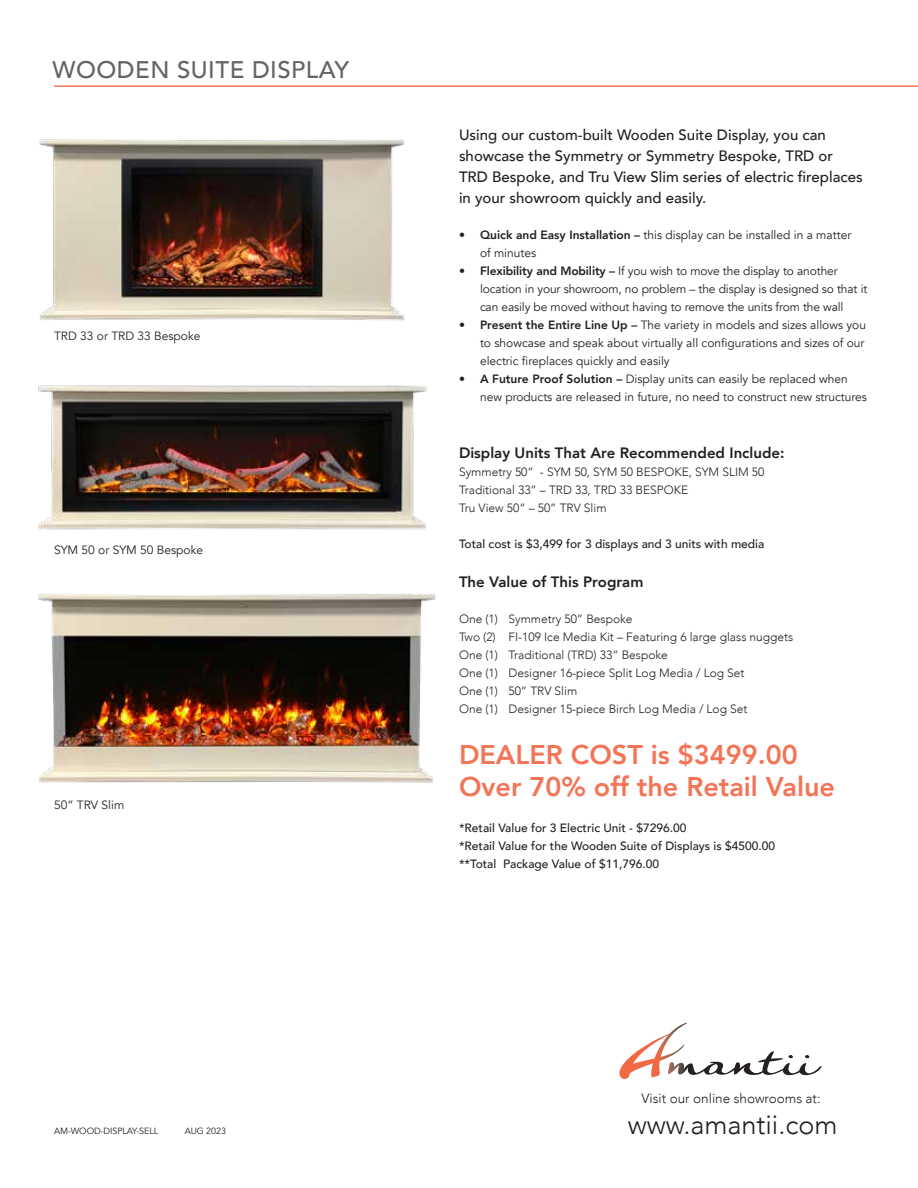
<style>
.page{position:relative;width:918px;height:1188px;background:#fff}
.page>*{position:absolute;margin:0;border:0;box-sizing:border-box;transform-origin:0 0}
.t1{font:800 27px/32.4px "Avenir";color:#f37456}
.t2{font:300 27px "Avenir";color:#231f20}
.t3{font:500 24px "Avenir";letter-spacing:.02em;color:#636466}
.t4{font:500 15px/21px "Avenir";color:#231f20}
.t5{font:800 15px "Avenir";color:#231f20}
.t6{font:300 13.5px "Avenir";color:#231f20}
.t7{font:12px/18px "Avenir";color:#231f20}
.t8{font:300 12px/18px "Avenir";color:#231f20}
.t9{font:500 12px/18px "Avenir";color:#231f20}
.t10{font:9px "Avenir";letter-spacing:-.01em;color:#231f20}
.s1{font-weight:800}
</style>
<div class="page">
<svg style="left:619px;top:1023px;width:203px;height:56px"></svg>
<hr style="left:54px;top:85px;width:864px;height:2px;background:#f37456">
<img style="left:38px;top:385px;width:389px;height:145px">
<img style="left:38px;top:594px;width:398px;height:189px">
<img style="left:39px;top:139px;width:366px;height:182px">
<h2 class="t3" style="left:52px;top:49px;width:298px">WOODEN SUITE DISPLAY</h2>
<p class="t7" style="left:54px;top:327px;width:148px">TRD 33 or TRD 33 Bespoke</p>
<p class="t7" style="left:54px;top:541px;width:151px">SYM 50 or SYM 50 Bespoke</p>
<p class="t7" style="left:54px;top:796px;width:72px">50” TRV Slim</p>
<p class="t10" style="left:54px;top:1125px;width:106px">AM-WOOD-DISPLAY-SELL</p>
<p class="t10" style="left:185px;top:1125px;width:43px">AUG 2023</p>
<p class="t4" style="left:459px;top:124px;width:405px">Using our custom-built Wooden Suite Display, you can showcase the Symmetry or Symmetry Bespoke, TRD or TRD Bespoke, and Tru View Slim series of electric fireplaces in your showroom quickly and easily.</p>
<p class="t7" style="left:480px;top:226px;width:373px;text-indent:-21px">• <span class="s1">Quick and Easy Installation –</span> this display can be installed in a matter of minutes</p>
<p class="t7" style="left:480px;top:262px;width:389px;text-indent:-21px">• <span class="s1">Flexibility and Mobility –</span> If you wish to move the display to another location in your showroom, no problem – the display is designed so that it can easily be moved without having to remove the units from the wall</p>
<p class="t7" style="left:480px;top:316px;width:388px;text-indent:-21px">• <span class="s1">Present the Entire Line Up –</span> The variety in models and sizes allows you to showcase and speak about virtually all configurations and sizes of our electric fireplaces quickly and easily</p>
<p class="t7" style="left:480px;top:370px;width:389px;text-indent:-21px">• <span class="s1">A Future Proof Solution –</span> Display units can easily be replaced when new products are released in future, no need to construct new structures</p>
<p class="t5" style="left:459px;top:441px;width:327px">Display Units That Are Recommended Include:</p>
<p class="t8" style="left:459px;top:463px;width:307px">Symmetry 50” - SYM 50, SYM 50 BESPOKE, SYM SLIM 50<br>Traditional 33” – TRD 33, TRD 33 BESPOKE<br>Tru View 50” – 50” TRV Slim</p>
<p class="t9" style="left:459px;top:534px;width:307px">Total cost is $3,499 for 3 displays and 3 units with media</p>
<p class="t5" style="left:459px;top:570px;width:186px">The Value of This Program</p>
<p class="t8" style="left:459px;top:610px;width:336px">One (1) Symmetry 50” Bespoke<br>Two (2) FI-109 Ice Media Kit – Featuring 6 large glass nuggets One (1) Traditional (TRD) 33” Bespoke<br>One (1) Designer 16-piece Split Log Media / Log Set<br>One (1) 50” TRV Slim<br>One (1) Designer 15-piece Birch Log Media / Log Set</p>
<h1 class="t1" style="left:459px;top:738px;width:378px">DEALER COST is $3499.00<br>Over 70% off the Retail Value</h1>
<p class="t9" style="left:459px;top:818px;width:318px">*Retail Value for 3 Electric Unit - $7296.00<br>*Retail Value for the Wooden Suite of Displays is $4500.00 **Total Package Value of $11,796.00</p>
<p class="t6" style="left:641px;top:1090px;width:181px">Visit our online showrooms at:</p>
<h1 class="t2" style="left:628px;top:1108px;width:211px">www.amantii.com</h1>
</div>
